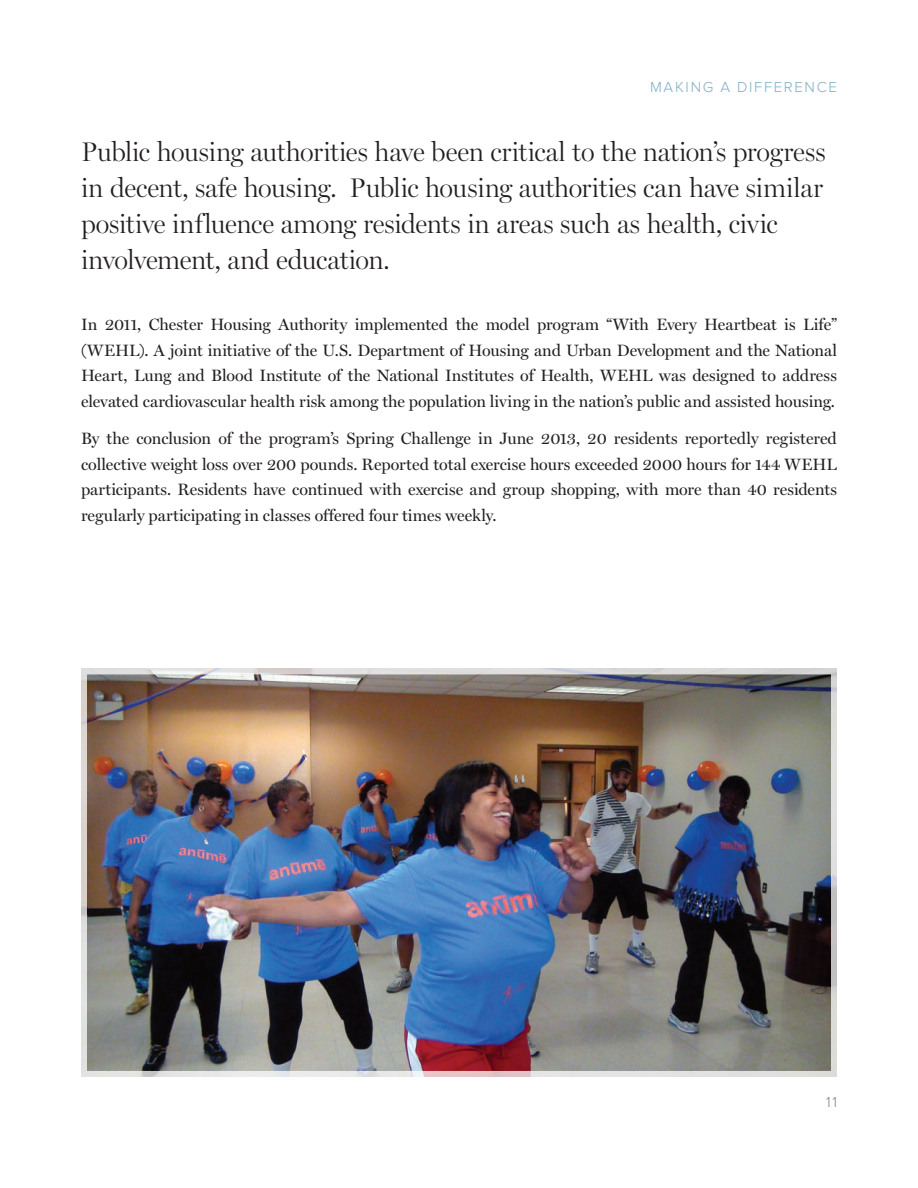
<style>
.page{position:relative;width:918px;height:1188px;background:#fff}
.page>*{position:absolute;margin:0;border:0;box-sizing:border-box;transform-origin:0 0}
.t1{font:300 27px/36px "Miller Display";letter-spacing:-.015em;color:#231f20}
.t2{font:16.5px/25.5px "Miller Display";color:#231f20;text-align:justify}
.t3{font:300 15px "Proxima Nova";letter-spacing:.115em;color:#7fadc4}
.t4{font:300 15px "Proxima Nova";color:#808285}
</style>
<div class="page">
<img style="left:88px;top:675px;width:742px;height:395px">
<div style="left:75px;top:662px;width:768px;height:421px;border:12px solid #fff"></div>
<p class="t3" style="left:650px;top:78px;width:188px">MAKING A DIFFERENCE</p>
<p class="t1" style="left:81px;top:133px;width:746px">Public housing authorities have been critical to the nation’s progress in decent, safe housing. Public housing authorities can have similar positive influence among residents in areas such as health, civic involvement, and education.</p>
<p class="t2" style="left:81px;top:312px;width:757px">In 2011, Chester Housing Authority implemented the model program “With Every Heartbeat is Life” (WEHL). A joint initiative of the U.S. Department of Housing and Urban Development and the National Heart, Lung and Blood Institute of the National Institutes of Health, WEHL was designed to address elevated cardiovascular health risk among the population living in the nation’s public and assisted housing.</p>
<p class="t2" style="left:81px;top:426px;width:758px">By the conclusion of the program’s Spring Challenge in June 2013, 20 residents reportedly registered collective weight loss over 200 pounds. Reported total exercise hours exceeded 2000 hours for 144 WEHL participants. Residents have continued with exercise and group shopping, with more than 40 residents regularly participating in classes offered four times weekly.</p>
<p class="t4" style="left:826px;top:1093px;width:12px">11</p>
</div>
